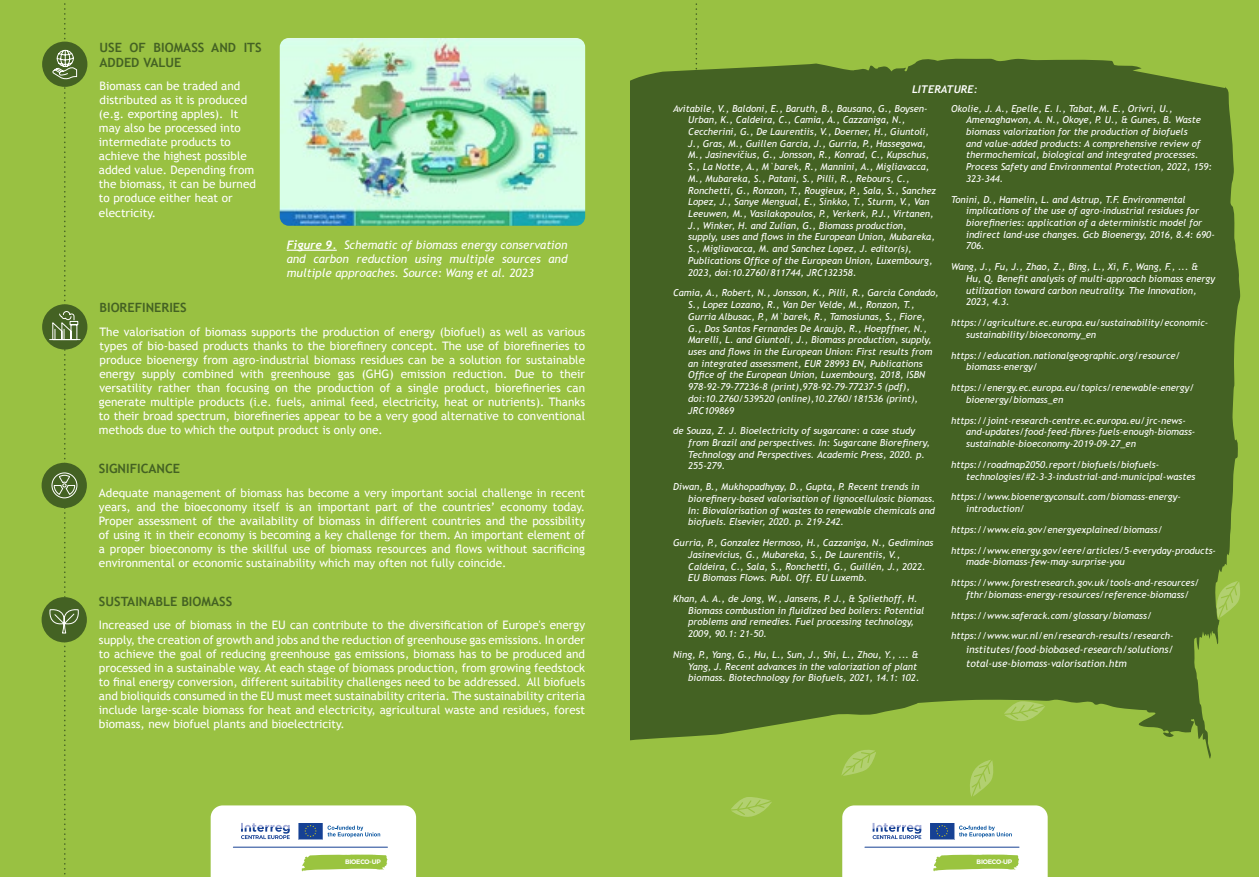
<style>
.page{position:relative;width:1259px;height:893px;background:#fff}
.page>*{position:absolute;margin:0;border:0;box-sizing:border-box;transform-origin:0 0}
.t1{font:700 12.75px/15.3px "Trebuchet MS";color:#446223}
.t2{font:11.7px/14.1px "Trebuchet MS";color:#fff;text-align:justify}
.t3{font:italic 11.7px/14.1px "Trebuchet MS";color:#fff;text-align:justify}
.t4{font:italic 700 10.65px "Trebuchet";color:#fff}
.t5{font:600 10.65px "Montserrat";letter-spacing:-.03em;color:#fff}
.t6{font:italic 10.05px/13.8px "Trebuchet MS";color:#fff}
.t7{font:italic 9.6px/11.7px "Trebuchet MS";color:#fff}
.t8{font:600 6.45px "Montserrat";letter-spacing:-.03em;color:#fff}
.s1{font-family:"Trebuchet";font-weight:700}
</style>
<div class="page">
<div style="left:629px;top:183px;width:630px;height:710px;background:#99c142"></div>
<div style="left:629px;top:0;width:630px;height:199px;background:#99c142"></div>
<svg style="left:630px;top:58px;width:610px;height:761px;fill:#446223"></svg>
<svg style="left:842px;top:805px;width:205px;height:72px;background:#e8efe7"></svg>
<hr style="left:865px;top:847px;width:154px;height:1px;background:#164194">
<div style="left:629px;top:877px;width:630px;height:16px;background:#fff"></div>
<svg style="left:841px;top:748px;width:35px;height:28px"></svg>
<svg style="left:1004px;top:701px;width:41px;height:21px"></svg>
<svg style="left:730px;top:797px;width:42px;height:21px"></svg>
<svg style="left:1214px;top:581px;width:26px;height:37px"></svg>
<svg style="left:968px;top:760px;width:27px;height:37px"></svg>
<div style="left:0;top:183px;width:629px;height:710px;background:#99c142"></div>
<div style="left:0;top:0;width:629px;height:199px;background:#99c142"></div>
<div style="left:42px;top:42px;width:45px;height:45px;background:#446223;border-radius:50%"></div>
<svg style="left:211px;top:805px;width:205px;height:72px;background:#e8eee7"></svg>
<hr style="left:233px;top:847px;width:154px;height:1px;background:#164194">
<div style="left:0;top:877px;width:629px;height:16px;background:#fff"></div>
<img style="left:280px;top:38px;width:305px;height:188px">
<hr style="left:287px;top:250px;width:50px;height:1px;background:#fff">
<div style="left:42px;top:304px;width:45px;height:46px;background:#446223;border-radius:50%"></div>
<div style="left:42px;top:597px;width:45px;height:45px;background:#446223;border-radius:50%"></div>
<div style="left:42px;top:463px;width:45px;height:45px;background:#446223;border-radius:50%"></div>
<svg style="left:47px;top:3px;width:41px;height:872px"></svg>
<h1 class="t1" style="left:99px;top:39px;width:164px">USE OF BIOMASS AND ITS<br>ADDED VALUE</h1>
<p class="t2" style="left:99px;top:79px;width:158px;text-align:left">Biomass can be traded and distributed as it is produced (e.g. exporting apples). It may also be processed into intermediate products to achieve the highest possible added value. Depending from the biomass, it can be burned to produce either heat or electricity.</p>
<p class="t3" style="left:287px;top:238px;width:282px"><span class="s1">Figure 9.</span> Schematic of biomass energy conservation and carbon reduction using multiple sources and multiple approaches. Source: Wang et al. 2023</p>
<h1 class="t1" style="left:99px;top:300px;width:89px">BIOREFINERIES</h1>
<p class="t2" style="left:99px;top:324px;width:488px">The valorisation of biomass supports the production of energy (biofuel) as well as various types of bio-based products thanks to the biorefinery concept. The use of biorefineries to produce bioenergy from agro-industrial biomass residues can be a solution for sustainable energy supply combined with greenhouse gas (GHG) emission reduction. Due to their versatility rather than focusing on the production of a single product, biorefineries can generate multiple products (i.e. fuels, animal feed, electricity, heat or nutrients). Thanks to their broad spectrum, biorefineries appear to be a very good alternative to conventional methods due to which the output product is only one.</p>
<h1 class="t1" style="left:99px;top:461px;width:83px">SIGNIFICANCE</h1>
<p class="t2" style="left:99px;top:485px;width:488px">Adequate management of biomass has become a very important social challenge in recent years, and the bioeconomy itself is an important part of the countries’ economy today.<br>Proper assessment of the availability of biomass in different countries and the possibility of using it in their economy is becoming a key challenge for them. An important element of a proper bioeconomy is the skillful use of biomass resources and flows without sacrificing environmental or economic sustainability which may often not fully coincide.</p>
<h1 class="t1" style="left:99px;top:594px;width:135px">SUSTAINABLE BIOMASS</h1>
<p class="t2" style="left:99px;top:618px;width:488px">Increased use of biomass in the EU can contribute to the diversification of Europe's energy supply, the creation of growth and jobs and the reduction of greenhouse gas emissions. In order to achieve the goal of reducing greenhouse gas emissions, biomass has to be produced and processed in a sustainable way. At each stage of biomass production, from growing feedstock to final energy conversion, different suitability challenges need to be addressed. All biofuels and bioliquids consumed in the EU must meet sustainability criteria. The sustainability criteria include large-scale biomass for heat and electricity, agricultural waste and residues, forest biomass, new biofuel plants and bioelectricity.</p>
<p class="t8" style="left:345px;top:856px;width:37px">BIOECO-UP</p>
<p class="t4" style="left:912px;top:82px;width:67px">LITERATURE:</p>
<p class="t7" style="left:688px;top:102px;width:249px;text-indent:-15px">Avitabile, V., Baldoni, E., Baruth, B., Bausano, G., Boysen-Urban, K., Caldeira, C., Camia, A., Cazzaniga, N., Ceccherini, G., De Laurentiis, V., Doerner, H., Giuntoli, J., Gras, M., Guillen Garcia, J., Gurria, P., Hassegawa, M., Jasinevičius, G., Jonsson, R., Konrad, C., Kupschus, S., La Notte, A., M`barek, R., Mannini, A., Migliavacca, M., Mubareka, S., Patani, S., Pilli, R., Rebours, C., Ronchetti, G., Ronzon, T., Rougieux, P., Sala, S., Sanchez Lopez, J., Sanye Mengual, E., Sinkko, T., Sturm, V., Van Leeuwen, M., Vasilakopoulos, P., Verkerk, P.J., Virtanen, J., Winker, H. and Zulian, G., Biomass production, supply, uses and flows in the European Union, Mubareka, S., Migliavacca, M. and Sanchez Lopez, J. editor(s), Publications Office of the European Union, Luxembourg, 2023, doi:10.2760/811744, JRC132358.</p>
<p class="t7" style="left:688px;top:287px;width:252px;text-indent:-15px">Camia, A., Robert, N., Jonsson, K., Pilli, R., Garcia Condado, S., Lopez Lozano, R., Van Der Velde, M., Ronzon, T., Gurria Albusac, P., M`barek, R., Tamosiunas, S., Fiore, G., Dos Santos Fernandes De Araujo, R., Hoepffner, N., Marelli, L. and Giuntoli, J., Biomass production, supply, uses and flows in the European Union: First results from an integrated assessment, EUR 28993 EN, Publications Office of the European Union, Luxembourg, 2018, ISBN 978-92-79-77236-8 (print),978-92-79-77237-5 (pdf), doi:10.2760/539520 (online),10.2760/181536 (print), JRC109869</p>
<p class="t7" style="left:688px;top:425px;width:243px;text-indent:-15px">de Souza, Z. J. Bioelectricity of sugarcane: a case study from Brazil and perspectives. In: Sugarcane Biorefinery, Technology and Perspectives. Academic Press, 2020. p.<br>255-279.</p>
<p class="t7" style="left:688px;top:481px;width:249px;text-indent:-15px">Diwan, B., Mukhopadhyay, D., Gupta, P. Recent trends in biorefinery-based valorisation of lignocellulosic biomass.<br>In: Biovalorisation of wastes to renewable chemicals and biofuels. Elsevier, 2020. p. 219-242.</p>
<p class="t7" style="left:688px;top:537px;width:246px;text-indent:-15px">Gurria, P., Gonzalez Hermoso, H., Cazzaniga, N., Gediminas Jasinevicius, G., Mubareka, S., De Laurentiis, V., Caldeira, C., Sala, S., Ronchetti, G., Guillén, J., 2022.<br>EU Biomass Flows. Publ. Off. EU Luxemb.</p>
<p class="t7" style="left:688px;top:593px;width:237px;text-indent:-15px">Khan, A. A., de Jong, W., Jansens, P. J., &amp; Spliethoff, H.<br>Biomass combustion in fluidized bed boilers: Potential problems and remedies. Fuel processing technology, 2009, 90.1: 21-50.</p>
<p class="t7" style="left:688px;top:649px;width:233px;text-indent:-15px">Ning, P., Yang, G., Hu, L., Sun, J., Shi, L., Zhou, Y., ... &amp;<br>Yang, J. Recent advances in the valorization of plant biomass. Biotechnology for Biofuels, 2021, 14.1: 102.</p>
<p class="t7" style="left:966px;top:102px;width:247px;text-indent:-15px">Okolie, J. A., Epelle, E. I., Tabat, M. E., Orivri, U., Amenaghawon, A. N., Okoye, P. U., &amp; Gunes, B. Waste biomass valorization for the production of biofuels<br>and value-added products: A comprehensive review of thermochemical, biological and integrated processes.<br>Process Safety and Environmental Protection, 2022, 159:<br>323-344.</p>
<p class="t7" style="left:966px;top:193px;width:250px;text-indent:-15px">Tonini, D., Hamelin, L. and Astrup, T.F. Environmental implications of the use of agro-industrial residues for biorefineries: application of a deterministic model for indirect land-use changes. Gcb Bioenergy, 2016, 8.4: 690- 706.</p>
<p class="t7" style="left:966px;top:261px;width:250px;text-indent:-15px">Wang, J., Fu, J., Zhao, Z., Bing, L., Xi, F., Wang, F., ... &amp; Hu, Q. Benefit analysis of multi-approach biomass energy utilization toward carbon neutrality. The Innovation, 2023, 4.3.</p>
<p class="t7" style="left:966px;top:317px;width:244px;text-indent:-15px">https://agriculture.ec.europa.eu/sustainability/economic&shy;sustainability/bioeconomy_en</p>
<p class="t7" style="left:966px;top:349px;width:216px;text-indent:-15px">https://education.nationalgeographic.org/resource/ biomass-energy/</p>
<p class="t7" style="left:966px;top:382px;width:230px;text-indent:-15px">https://energy.ec.europa.eu/topics/renewable-energy/ bioenergy/biomass_en</p>
<p class="t7" style="left:966px;top:414px;width:231px;text-indent:-15px">https://joint-research-centre.ec.europa.eu/jrc-news&shy;and-updates/food-feed-fibres-fuels-enough-biomass&shy;sustainable-bioeconomy-2019-09-27_en</p>
<p class="t7" style="left:966px;top:459px;width:231px;text-indent:-15px">https://roadmap2050.report/biofuels/biofuels&shy;technologies/#2-3-3-industrial-and-municipal-wastes</p>
<p class="t7" style="left:966px;top:491px;width:216px;text-indent:-15px">https://www.bioenergyconsult.com/biomass-energy&shy;introduction/</p>
<p class="t7" style="left:951px;top:519px;width:266px;line-height:20.7px">https://www.eia.gov/energyexplained/biomass/ https://www.energy.gov/eere/articles/5-everyday-products-</p>
<p class="t7" style="left:951px;top:552px;width:250px;line-height:20.7px;text-indent:15px">made-biomass-few-may-surprise-you https://www.forestresearch.gov.uk/tools-and-resources/</p>
<p class="t7" style="left:951px;top:584px;width:240px;line-height:20.7px;text-indent:15px">fthr/biomass-energy-resources/reference-biomass/ https://www.saferack.com/glossary/biomass/ https://www.wur.nl/en/research-results/research-</p>
<p class="t6" style="left:966px;top:643px;width:209px">institutes/food-biobased-research/solutions/ total-use-biomass-valorisation.htm</p>
<p class="t5" style="left:858px;top:111px;width:60px">BIOECO-UP</p>
<p class="t8" style="left:976px;top:856px;width:37px">BIOECO-UP</p>
</div>
